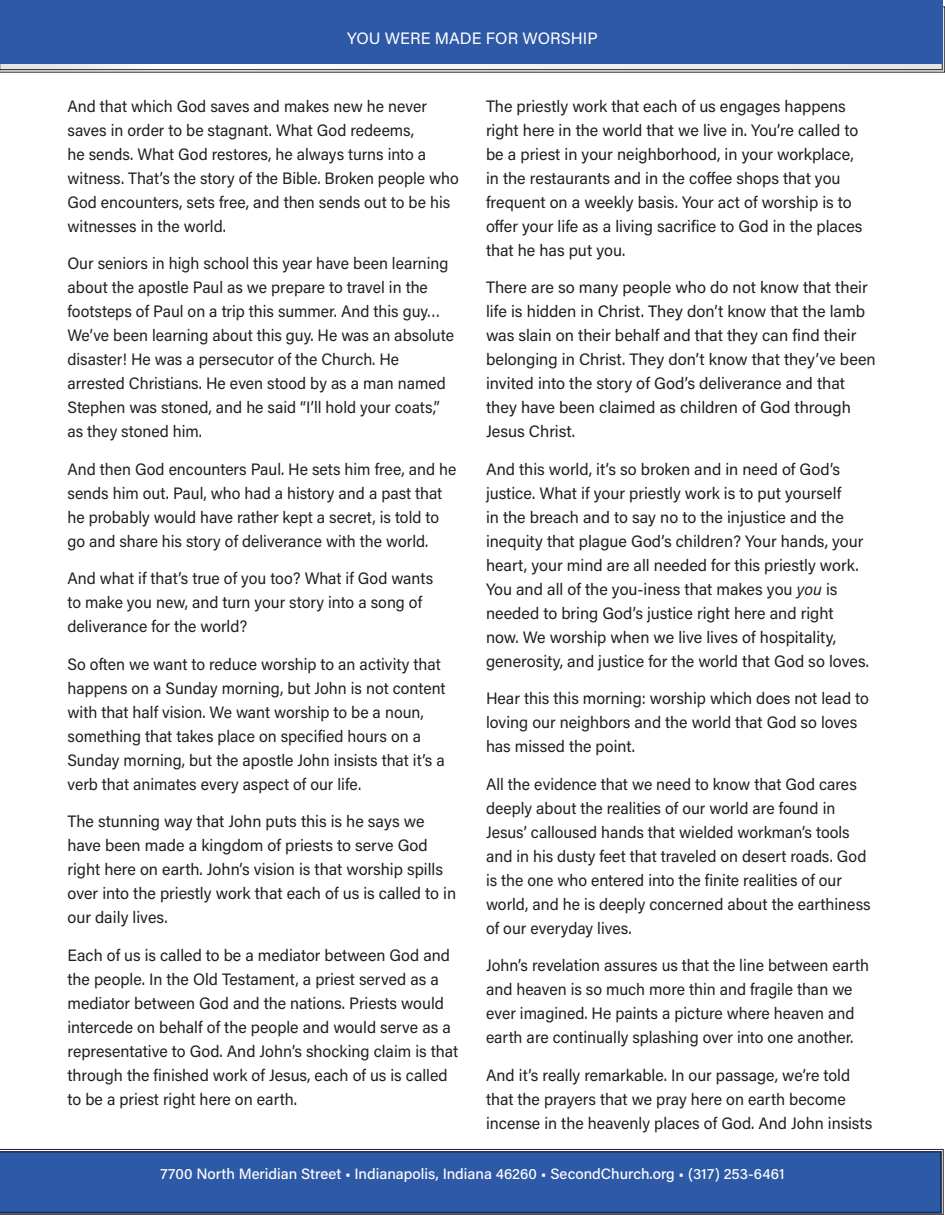
<style>
.page{position:relative;width:945px;height:1215px;background:#fff}
.page>*{position:absolute;margin:0;border:0;box-sizing:border-box;transform-origin:0 0}
.LIT_rack_body{font:16.5px/24px "Acumin Pro";color:#231f20}
.LIT_rack_body-2{font:16.5px/24px "Acumin Pro";color:#231f20;scale:.96 1}
.t1{font:16.5px "Acumin Variable Concept";color:#fff}
.t2{font:15px "Acumin Variable Concept";color:#fff}
.s1{font-style:italic}
</style>
<div class="page">
<svg style="left:0;top:1149px;width:944px;height:66px"></svg>
<div style="left:0;top:1152px;width:941px;height:61px;background:#2e59a7"></div>
<svg style="left:0;top:6px;width:945px;height:67px"></svg>
<div style="left:0;top:9px;width:943px;height:61px;border:1px solid #231f20"></div>
<div style="left:0;top:0;width:944px;height:63px;background:#2e59a7"></div>
<p class="t1" style="left:347px;top:26px;width:252px">YOU WERE MADE FOR WORSHIP</p>
<p class="LIT_rack_body-2" style="left:68px;top:93px;width:409px">And that which God saves and makes new he never saves in order to be stagnant. What God redeems,<br>he sends. What God restores, he always turns into a witness. That’s the story of the Bible. Broken people who God encounters, sets free, and then sends out to be his witnesses in the world.</p>
<p class="LIT_rack_body-2" style="left:68px;top:251px;width:404px">Our seniors in high school this year have been learning about the apostle Paul as we prepare to travel in the footsteps of Paul on a trip this summer. And this guy… We’ve been learning about this guy. He was an absolute disaster! He was a persecutor of the Church. He arrested Christians. He even stood by as a man named Stephen was stoned, and he said “I’ll hold your coats,” as they stoned him.</p>
<p class="LIT_rack_body-2" style="left:68px;top:456px;width:407px">And then God encounters Paul. He sets him free, and he sends him out. Paul, who had a history and a past that he probably would have rather kept a secret, is told to go and share his story of deliverance with the world.</p>
<p class="LIT_rack_body-2" style="left:68px;top:566px;width:382px">And what if that’s true of you too? What if God wants to make you new, and turn your story into a song of deliverance for the world?</p>
<p class="LIT_rack_body-2" style="left:68px;top:651px;width:395px">So often we want to reduce worship to an activity that happens on a Sunday morning, but John is not content with that half vision. We want worship to be a noun, something that takes place on specified hours on a Sunday morning, but the apostle John insists that it’s a verb that animates every aspect of our life.</p>
<p class="LIT_rack_body" style="left:68px;top:809px;width:390px">The stunning way that John puts this is he says we have been made a kingdom of priests to serve God right here on earth. John’s vision is that worship spills over into the priestly work that each of us is called to in our daily lives.</p>
<p class="LIT_rack_body" style="left:68px;top:942px;width:392px">Each of us is called to be a mediator between God and the people. In the Old Testament, a priest served as a mediator between God and the nations. Priests would intercede on behalf of the people and would serve as a representative to God. And John’s shocking claim is that through the finished work of Jesus, each of us is called to be a priest right here on earth.</p>
<p class="LIT_rack_body" style="left:486px;top:93px;width:378px">The priestly work that each of us engages happens right here in the world that we live in. You’re called to be a priest in your neighborhood, in your workplace, in the restaurants and in the coffee shops that you frequent on a weekly basis. Your act of worship is to offer your life as a living sacrifice to God in the places that he has put you.</p>
<p class="LIT_rack_body" style="left:486px;top:275px;width:391px">There are so many people who do not know that their life is hidden in Christ. They don’t know that the lamb was slain on their behalf and that they can find their belonging in Christ. They don’t know that they’ve been invited into the story of God’s deliverance and that they have been claimed as children of God through Jesus Christ.</p>
<p class="LIT_rack_body" style="left:486px;top:456px;width:385px">And this world, it’s so broken and in need of God’s justice. What if your priestly work is to put yourself<br>in the breach and to say no to the injustice and the inequity that plague God’s children? Your hands, your heart, your mind are all needed for this priestly work.<br>You and all of the you-iness that makes you <span class="s1">you</span> is needed to bring God’s justice right here and right now. We worship when we live lives of hospitality, generosity, and justice for the world that God so loves.</p>
<p class="LIT_rack_body" style="left:486px;top:686px;width:385px">Hear this this morning: worship which does not lead to loving our neighbors and the world that God so loves has missed the point.</p>
<p class="LIT_rack_body-2" style="left:486px;top:771px;width:402px">All the evidence that we need to know that God cares deeply about the realities of our world are found in Jesus’ calloused hands that wielded workman’s tools and in his dusty feet that traveled on desert roads. God is the one who entered into the finite realities of our world, and he is deeply concerned about the earthiness of our everyday lives.</p>
<p class="LIT_rack_body-2" style="left:486px;top:953px;width:400px">John’s revelation assures us that the line between earth and heaven is so much more thin and fragile than we ever imagined. He paints a picture where heaven and earth are continually splashing over into one another.</p>
<p class="LIT_rack_body" style="left:486px;top:1062px;width:388px">And it’s really remarkable. In our passage, we’re told that the prayers that we pray here on earth become incense in the heavenly places of God. And John insists</p>
<p class="t2" style="left:160px;top:1163px;width:626px">7700 North Meridian Street • Indianapolis, Indiana 46260 • SecondChurch.org • (317) 253-6461</p>
</div>
